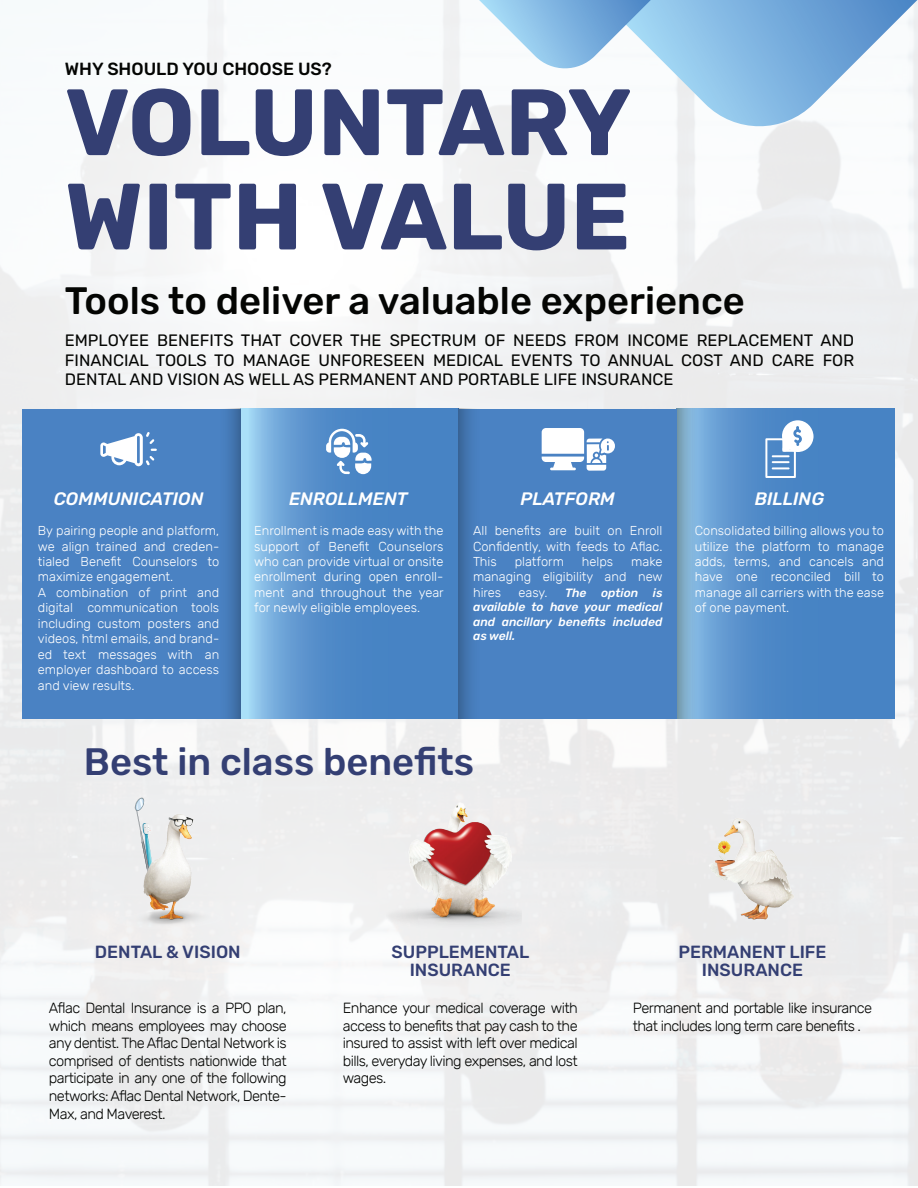
<style>
.page{position:relative;width:918px;height:1188px;background:#f2f3f4}
.page>*{position:absolute;margin:0;border:0;box-sizing:border-box;transform-origin:0 0}
.t1{font:700 93.9px/94.3px "Rubik";color:#343f73}
.t2{font:500 38.1px "Rubik";color:#040503}
.t3{font:500 38.1px "Rubik";color:#343f73}
.t4{font:italic 500 18px "Rubik";color:#fff}
.t5{font:500 17.55px/17.5px "Rubik";color:#343f73;text-align:center}
.t6{font:500 17.55px "Rubik";color:#040503}
.t7{font:16.5px/19.8px "Rubik";color:#040503;text-align:justify}
.t8{font:300 14.7px/17.5px "Rubik";letter-spacing:-.04em;color:#040503;text-align:justify}
.t9{font:300 12.9px/15.5px "Rubik";color:#fff;text-align:justify}
.t10{font:italic 500 12px/14.4px "Rubik";color:#fff;text-align:justify}
</style>
<div class="page">
<svg style="left:479px;top:0;width:438px;height:134px"></svg>
<svg style="left:240px;top:409px;width:218px;height:310px;background:#5993cd"></svg>
<svg style="left:701px;top:409px;width:194px;height:310px;background:#508ac8"></svg>
<div style="left:677px;top:409px;width:24px;height:310px;background:linear-gradient(to right,#7ca3b5,#84bcea)"></div>
<div style="left:458px;top:409px;width:219px;height:310px;background:#4a82c3"></div>
<svg style="left:458px;top:409px;width:13px;height:310px"></svg>
<div style="left:22px;top:409px;width:218px;height:310px;background:#4a82c3"></div>
<div style="left:216px;top:409px;width:24px;height:310px;background:linear-gradient(to right,#4d87cc,#3d6ca2)"></div>
<svg style="left:100px;top:432px;width:57px;height:34px"></svg>
<svg style="left:765px;top:420px;width:49px;height:58px"></svg>
<svg style="left:326px;top:429px;width:46px;height:45px"></svg>
<img style="left:647px;top:772px;width:194px;height:187px">
<svg style="left:542px;top:428px;width:73px;height:43px"></svg>
<svg style="left:137px;top:797px;width:7px;height:3px"></svg>
<img style="left:134px;top:800px;width:69px;height:125px">
<img style="left:389px;top:805px;width:133px;height:122px">
<h3 class="t6" style="left:65px;top:59px;width:268px">WHY SHOULD YOU CHOOSE US?</h3>
<h1 class="t1" style="left:65px;top:78px;width:568px">VOLUNTARY<br>WITH VALUE</h1>
<h2 class="t2" style="left:65px;top:279px;width:681px">Tools to deliver a valuable experience</h2>
<p class="t7" style="left:65px;top:331px;width:791px">EMPLOYEE BENEFITS THAT COVER THE SPECTRUM OF NEEDS FROM INCOME REPLACEMENT AND FINANCIAL TOOLS TO MANAGE UNFORESEEN MEDICAL EVENTS TO ANNUAL COST AND CARE FOR DENTAL AND VISION AS WELL AS PERMANENT AND PORTABLE LIFE INSURANCE</p>
<h3 class="t4" style="left:54px;top:489px;width:151px">COMMUNICATION</h3>
<h3 class="t4" style="left:289px;top:489px;width:120px">ENROLLMENT</h3>
<h3 class="t4" style="left:521px;top:489px;width:96px">PLATFORM</h3>
<h3 class="t4" style="left:755px;top:489px;width:71px">BILLING</h3>
<p class="t9" style="left:254px;top:523px;width:191px">Enrollment is made easy with the support of Benefit Counselors who can provide virtual or onsite enrollment during open enroll&shy;ment and throughout the year for newly eligible employees.</p>
<p class="t9" style="left:38px;top:523px;width:183px;text-align:left">By pairing people and platform, we align trained and creden&shy;tialed Benefit Counselors to maximize engagement.<br>A combination of print and digital communication tools including custom posters and videos, html emails, and brand&shy;ed text messages with an employer dashboard to access and view results.</p>
<p class="t9" style="left:473px;top:523px;width:191px">All benefits are built on Enroll Confidently, with feeds to Aflac.<br>This</p>
<p class="t9" style="left:695px;top:523px;width:191px">Consolidated billing allows you to utilize the platform to manage adds, terms, and cancels and have one reconciled bill to manage all carriers with the ease of one payment.</p>
<p class="t9" style="left:515px;top:554px;width:51px">platform</p>
<p class="t9" style="left:582px;top:554px;width:33px">helps</p>
<p class="t9" style="left:473px;top:554px;width:191px;text-indent:158px">make managing eligibility and new hires</p>
<p class="t10" style="left:473px;top:586px;width:191px;text-indent:92px">The option is available to have your medical and ancillary benefits included as well.</p>
<p class="t9" style="left:519px;top:585px;width:31px">easy.</p>
<h2 class="t3" style="left:84px;top:740px;width:392px">Best in class benefits</h2>
<h3 class="t5" style="left:95px;top:944px;width:147px">DENTAL &amp; VISION</h3>
<h3 class="t5" style="left:392px;top:944px;width:139px">SUPPLEMENTAL<br>INSURANCE</h3>
<h3 class="t5" style="left:678px;top:944px;width:150px">PERMANENT LIFE<br>INSURANCE</h3>
<p class="t8" style="left:49px;top:999px;width:239px">Aflac Dental Insurance is a PPO plan, which means employees may choose any dentist. The Aflac Dental Network is comprised of dentists nationwide that participate in any one of the following networks: Aflac Dental Network, Dente-Max, and Maverest.</p>
<p class="t8" style="left:633px;top:999px;width:241px">Permanent and portable like insurance that includes long term care benefits .</p>
<p class="t8" style="left:343px;top:999px;width:236px">Enhance your medical coverage with access to benefits that pay cash to the insured to assist with left over medical bills, everyday living expenses, and lost wages.</p>
</div>
